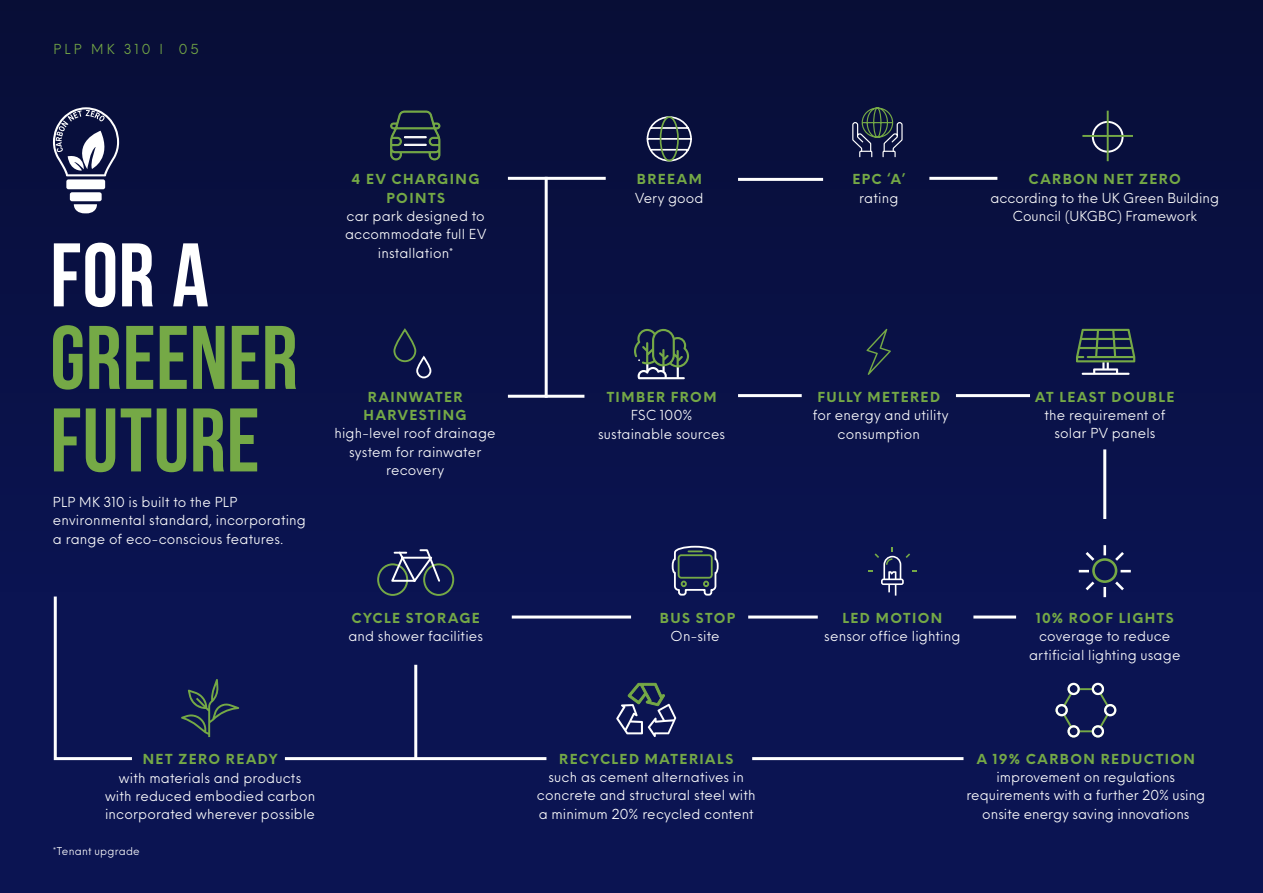
<style>
.page{position:relative;width:1263px;height:893px;background:#0b1452}
.page>*{position:absolute;margin:0;border:0;box-sizing:border-box;transform-origin:0 0}
.t1{font:700 90px/82.5px "Bebas Neue";letter-spacing:.005em;color:#75a946}
.t2{font:700 90px "Bebas Neue";color:#fff}
.t3{font:13.5px/18.3px "Neue Einstellung";letter-spacing:.01em;color:#fff;text-align:center}
.t4{font:700 13.5px/18.3px "Neue Einstellung";letter-spacing:.105em;color:#75a946;text-align:center}
.t5{font:13.5px "Neue Einstellung";letter-spacing:.23em;color:#75a946}
.t6{font:10.5px "Neue Einstellung";letter-spacing:.02em;color:#fff}
</style>
<div class="page">
<div style="left:0;top:0;width:1263px;height:592px;background:linear-gradient(to right,#091144,#091144)"></div>
<svg style="left:181px;top:679px;width:58px;height:58px"></svg>
<svg style="left:616px;top:682px;width:60px;height:55px"></svg>
<svg style="left:74px;top:204px;width:23px;height:9px"></svg>
<div style="left:66px;top:179px;width:39px;height:10px;background:#fff;border-radius:2px"></div>
<div style="left:70px;top:192px;width:32px;height:9px;background:#fff;border-radius:2px"></div>
<svg style="left:53px;top:107px;width:66px;height:69px;background:#4e5373"></svg>
<svg style="left:53px;top:596px;width:79px;height:165px"></svg>
<hr style="left:285px;top:757px;width:261px;height:3px;background:#fff">
<hr style="left:752px;top:757px;width:211px;height:3px;background:#fff">
<hr style="left:414px;top:665px;width:3px;height:93px;background:#fff">
<svg style="left:1055px;top:682px;width:61px;height:56px"></svg>
<div style="left:1092px;top:683px;width:12px;height:12px;border:2px solid #fff;border-radius:50%"></div>
<div style="left:1067px;top:683px;width:13px;height:12px;border:2px solid #fff;border-radius:50%"></div>
<div style="left:1104px;top:704px;width:12px;height:12px;border:2px solid #fff;border-radius:50%"></div>
<div style="left:1055px;top:704px;width:13px;height:12px;border:2px solid #fff;border-radius:50%"></div>
<div style="left:1092px;top:725px;width:12px;height:12px;border:2px solid #fff;border-radius:50%"></div>
<div style="left:1067px;top:725px;width:13px;height:12px;border:2px solid #fff;border-radius:50%"></div>
<svg style="left:851px;top:107px;width:52px;height:51px;background:#2a354e"></svg>
<svg style="left:866px;top:329px;width:25px;height:46px"></svg>
<hr style="left:512px;top:615px;width:119px;height:3px;background:#fff">
<hr style="left:748px;top:615px;width:70px;height:3px;background:#fff">
<hr style="left:973px;top:615px;width:43px;height:3px;background:#fff">
<hr style="left:929px;top:177px;width:68px;height:3px;background:#fff">
<hr style="left:1103px;top:449px;width:3px;height:70px;background:#fff">
<hr style="left:738px;top:394px;width:64px;height:3px;background:#fff">
<hr style="left:738px;top:178px;width:85px;height:3px;background:#fff">
<hr style="left:508px;top:395px;width:76px;height:3px;background:#fff">
<hr style="left:508px;top:177px;width:98px;height:3px;background:#fff">
<hr style="left:956px;top:394px;width:74px;height:3px;background:#fff">
<hr style="left:545px;top:177px;width:3px;height:221px;background:#fff">
<svg style="left:390px;top:109px;width:51px;height:52px;background:#283a42"></svg>
<div style="left:404px;top:136px;width:23px;height:2px;border:1px solid #fff"></div>
<svg style="left:671px;top:545px;width:48px;height:51px"></svg>
<svg style="left:868px;top:547px;width:49px;height:49px"></svg>
<div style="left:393px;top:329px;width:23px;height:33px;border:2px solid #75a946;border-radius:10px"></div>
<div style="left:416px;top:356px;width:15px;height:22px;border:2px solid #fff;border-radius:7px"></div>
<svg style="left:376px;top:548px;width:79px;height:48px"></svg>
<div style="left:1092px;top:558px;width:25px;height:25px;border:3px solid #75a946;border-radius:50%"></div>
<svg style="left:1103px;top:545px;width:3px;height:10px"></svg>
<svg style="left:1103px;top:587px;width:3px;height:10px"></svg>
<svg style="left:1079px;top:570px;width:10px;height:2px"></svg>
<svg style="left:1120px;top:570px;width:11px;height:2px"></svg>
<svg style="left:1083px;top:579px;width:14px;height:13px"></svg>
<svg style="left:1112px;top:549px;width:15px;height:14px"></svg>
<svg style="left:1112px;top:579px;width:15px;height:13px"></svg>
<svg style="left:1083px;top:549px;width:14px;height:14px"></svg>
<div style="left:1092px;top:121px;width:31px;height:32px;border:2px solid #fff;border-radius:50%"></div>
<hr style="left:1107px;top:111px;width:2px;height:50px;background:#75a946">
<hr style="left:1082px;top:135px;width:51px;height:2px;background:#75a946">
<svg style="left:1076px;top:329px;width:59px;height:46px"></svg>
<svg style="left:634px;top:329px;width:55px;height:50px"></svg>
<svg style="left:646px;top:115px;width:47px;height:47px;background:#393f60"></svg>
<div style="left:660px;top:116px;width:19px;height:45px;border:2px solid #75a946;border-radius:50%"></div>
<p class="t5" style="left:54px;top:40px;width:147px">PLP MK 310 I 05</p>
<h1 class="t2" style="left:50px;top:226px;width:160px">FOR A</h1>
<h1 class="t1" style="left:50px;top:315px;width:249px">GREENER<br>FUTURE</h1>
<p class="t3" style="left:53px;top:493px;width:254px;text-align:left">PLP MK 310 is built to the PLP environmental standard, incorporating a range of eco-conscious features.</p>
<p class="t4" style="left:352px;top:170px;width:129px">4 EV CHARGING<br>POINTS</p>
<p class="t3" style="left:345px;top:207px;width:143px">car park designed to accommodate full EV installation*</p>
<p class="t4" style="left:364px;top:388px;width:104px;text-align:left">RAINWATER<br>HARVESTING</p>
<p class="t3" style="left:334px;top:424px;width:163px">high-level roof drainage system for rainwater recovery</p>
<p class="t4" style="left:351px;top:609px;width:130px">CYCLE STORAGE</p>
<p class="t3" style="left:348px;top:627px;width:136px">and shower facilities</p>
<p class="t4" style="left:637px;top:171px;width:67px">BREEAM</p>
<p class="t3" style="left:635px;top:189px;width:70px">Very good</p>
<p class="t4" style="left:607px;top:388px;width:111px">TIMBER FROM</p>
<p class="t3" style="left:598px;top:406px;width:129px">FSC 100% sustainable sources</p>
<p class="t4" style="left:660px;top:609px;width:77px">BUS STOP</p>
<p class="t3" style="left:671px;top:627px;width:51px">On-site</p>
<p class="t4" style="left:143px;top:750px;width:136px">NET ZERO READY</p>
<p class="t3" style="left:105px;top:769px;width:212px">with materials and products with reduced embodied carbon incorporated wherever possible</p>
<p class="t6" style="left:53px;top:844px;width:88px">*Tenant upgrade</p>
<p class="t4" style="left:559px;top:750px;width:176px">RECYCLED MATERIALS</p>
<p class="t3" style="left:537px;top:768px;width:220px">such as cement alternatives in concrete and structural steel with a minimum 20% recycled content</p>
<p class="t4" style="left:852px;top:171px;width:55px">EPC ‘A’</p>
<p class="t3" style="left:859px;top:189px;width:41px">rating</p>
<p class="t4" style="left:1028px;top:170px;width:154px">CARBON NET ZERO</p>
<p class="t3" style="left:990px;top:189px;width:230px">according to the UK Green Building<br>Council (UKGBC) Framework</p>
<p class="t4" style="left:817px;top:388px;width:124px">FULLY METERED</p>
<p class="t3" style="left:813px;top:406px;width:137px">for energy and utility consumption</p>
<p class="t4" style="left:1035px;top:388px;width:141px">AT LEAST DOUBLE</p>
<p class="t3" style="left:1044px;top:406px;width:123px">the requirement of solar PV panels</p>
<p class="t4" style="left:842px;top:609px;width:101px">LED MOTION</p>
<p class="t3" style="left:824px;top:627px;width:138px">sensor office lighting</p>
<p class="t4" style="left:1036px;top:609px;width:140px">10% ROOF LIGHTS</p>
<p class="t3" style="left:1029px;top:628px;width:153px">coverage to reduce artificial lighting usage</p>
<p class="t4" style="left:977px;top:750px;width:220px">A 19% CARBON REDUCTION</p>
<p class="t3" style="left:966px;top:768px;width:240px">improvement on regulations requirements with a further 20% using onsite energy saving innovations</p>
</div>
